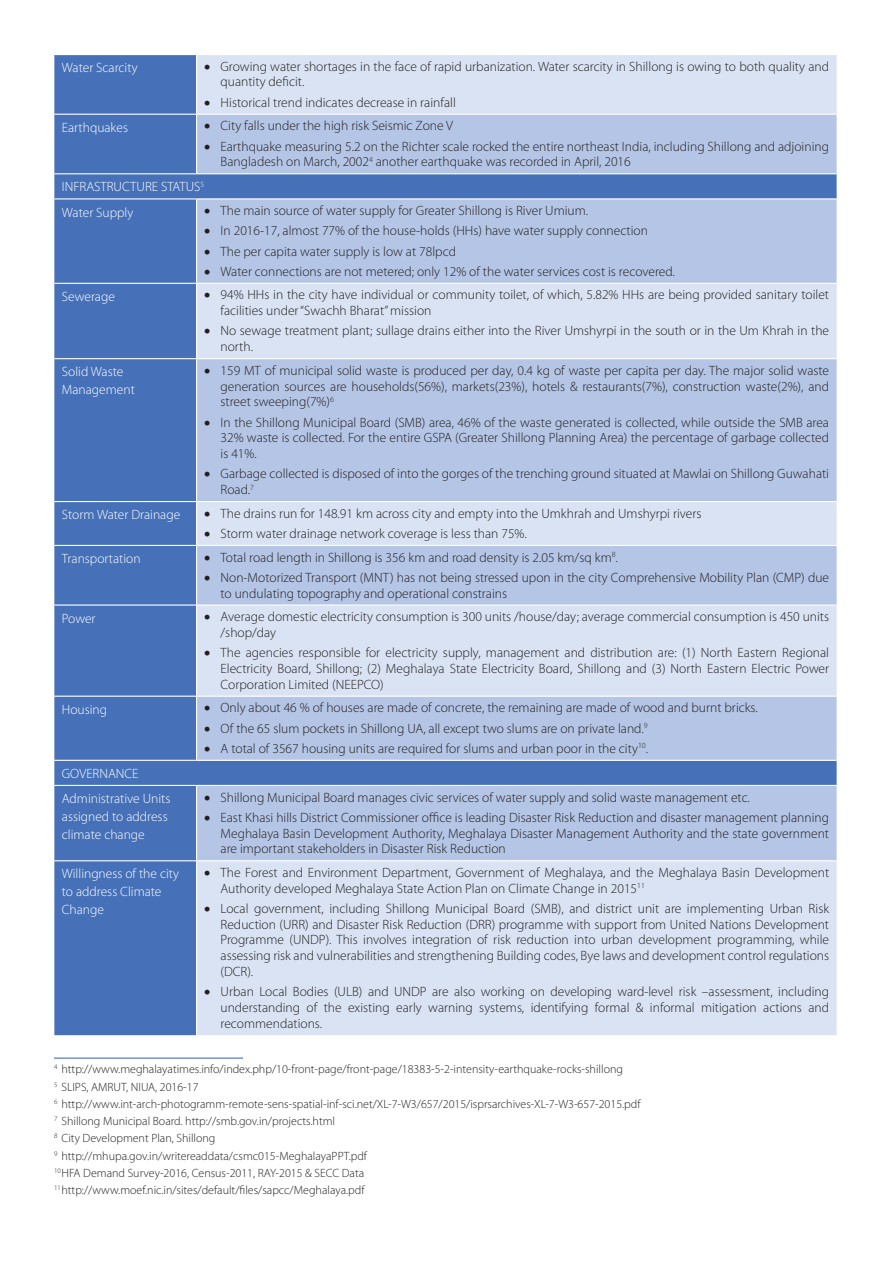
<style>
.page{position:relative;width:891px;height:1269px;background:#fff}
.page>*{position:absolute;margin:0;border:0;box-sizing:border-box;transform-origin:0 0}
.t1{font:300 13.5px/15.8px "Myriad Pro";color:#231f20}
.t2{font:300 13.5px/18px "Myriad Pro";color:#fff}
.Footnote_Text{font:300 12px "Myriad Pro";color:#231f20}
</style>
<div class="page">
<div style="left:54px;top:55px;width:143px;height:980px;background:#4671b8"></div>
<div style="left:197px;top:55px;width:640px;height:980px;background:#d9e3f3"></div>
<svg style="left:197px;top:115px;width:640px;height:745px;background:#b7c8e6"></svg>
<hr style="left:196px;top:55px;width:1px;height:59px;background:#fff">
<hr style="left:54px;top:114px;width:143px;height:1px;background:#fff">
<hr style="left:197px;top:114px;width:640px;height:1px;background:#fff">
<hr style="left:196px;top:115px;width:1px;height:58px;background:#fff">
<hr style="left:54px;top:173px;width:143px;height:1px;background:#fff">
<hr style="left:197px;top:173px;width:640px;height:1px;background:#fff">
<hr style="left:54px;top:198px;width:143px;height:2px;background:#fff">
<hr style="left:197px;top:198px;width:640px;height:2px;background:#fff">
<hr style="left:196px;top:200px;width:1px;height:83px;background:#fff">
<hr style="left:54px;top:283px;width:143px;height:1px;background:#fff">
<hr style="left:197px;top:283px;width:640px;height:1px;background:#fff">
<hr style="left:196px;top:284px;width:1px;height:74px;background:#fff">
<hr style="left:54px;top:358px;width:143px;height:1px;background:#fff">
<hr style="left:197px;top:358px;width:640px;height:1px;background:#fff">
<hr style="left:196px;top:359px;width:1px;height:142px;background:#fff">
<hr style="left:54px;top:501px;width:143px;height:1px;background:#fff">
<hr style="left:197px;top:501px;width:640px;height:1px;background:#fff">
<hr style="left:196px;top:502px;width:1px;height:43px;background:#fff">
<hr style="left:54px;top:545px;width:143px;height:1px;background:#fff">
<hr style="left:197px;top:545px;width:640px;height:1px;background:#fff">
<hr style="left:196px;top:546px;width:1px;height:58px;background:#fff">
<hr style="left:54px;top:604px;width:143px;height:2px;background:#fff">
<hr style="left:197px;top:604px;width:640px;height:2px;background:#fff">
<hr style="left:196px;top:606px;width:1px;height:90px;background:#fff">
<hr style="left:54px;top:696px;width:143px;height:1px;background:#fff">
<hr style="left:197px;top:696px;width:640px;height:1px;background:#fff">
<hr style="left:196px;top:697px;width:1px;height:63px;background:#fff">
<hr style="left:54px;top:760px;width:143px;height:1px;background:#fff">
<hr style="left:197px;top:760px;width:640px;height:1px;background:#fff">
<hr style="left:54px;top:785px;width:143px;height:1px;background:#fff">
<hr style="left:197px;top:785px;width:640px;height:1px;background:#fff">
<hr style="left:196px;top:786px;width:1px;height:74px;background:#fff">
<hr style="left:54px;top:860px;width:143px;height:1px;background:#fff">
<hr style="left:197px;top:860px;width:640px;height:1px;background:#fff">
<hr style="left:196px;top:861px;width:1px;height:174px;background:#fff">
<hr style="left:54px;top:1058px;width:189px;height:1px;background:#4671b8">
<p class="t2" style="left:62px;top:59px;width:77px">Water Scarcity</p>
<p class="t1" style="left:221px;top:58px;width:610px;text-indent:-16px">• Growing water shortages in the face of rapid urbanization. Water scarcity in Shillong is owing to both quality and quantity deficit.</p>
<p class="t1" style="left:204px;top:94px;width:253px">• Historical trend indicates decrease in rainfall</p>
<p class="t2" style="left:62px;top:118px;width:68px">Earthquakes</p>
<p class="t1" style="left:204px;top:118px;width:250px">• City falls under the high risk Seismic Zone V</p>
<p class="t1" style="left:221px;top:138px;width:610px;text-indent:-16px">• Earthquake measuring 5.2 on the Richter scale rocked the entire northeast India, including Shillong and adjoining<br>Bangladesh on March, 2002<sup>4</sup> another earthquake was recorded in April, 2016</p>
<p class="t2" style="left:62px;top:178px;width:144px">INFRASTRUCTURE STATUS<sup>5</sup></p>
<p class="t2" style="left:62px;top:203px;width:73px">Water Supply</p>
<p class="t1" style="left:204px;top:203px;width:386px">• The main source of water supply for Greater Shillong is River Umium.</p>
<p class="t1" style="left:204px;top:223px;width:445px">• In 2016-17, almost 77% of the house-holds (HHs) have water supply connection</p>
<p class="t1" style="left:204px;top:243px;width:254px">• The per capita water supply is low at 78lpcd</p>
<p class="t1" style="left:204px;top:263px;width:472px">• Water connections are not metered; only 12% of the water services cost is recovered.</p>
<p class="t2" style="left:62px;top:287px;width:55px">Sewerage</p>
<p class="t1" style="left:221px;top:287px;width:610px;text-indent:-16px">• 94% HHs in the city have individual or community toilet, of which, 5.82% HHs are being provided sanitary toilet facilities under “Swachh Bharat” mission</p>
<p class="t1" style="left:221px;top:323px;width:610px;text-indent:-16px">• No sewage treatment plant; sullage drains either into the River Umshyrpi in the south or in the Um Khrah in the north.</p>
<p class="t2" style="left:62px;top:363px;width:75px">Solid Waste<br>Management</p>
<p class="t1" style="left:221px;top:362px;width:610px;text-align:justify;text-indent:-16px">• 159 MT of municipal solid waste is produced per day, 0.4 kg of waste per capita per day. The major solid waste generation sources are households(56%), markets(23%), hotels &amp; restaurants(7%), construction waste(2%), and street sweeping(7%)<sup>6</sup></p>
<p class="t1" style="left:221px;top:414px;width:610px;text-align:justify;text-indent:-16px">• In the Shillong Municipal Board (SMB) area, 46% of the waste generated is collected, while outside the SMB area 32% waste is collected. For the entire GSPA (Greater Shillong Planning Area) the percentage of garbage collected is 41%.</p>
<p class="t1" style="left:221px;top:466px;width:610px;text-indent:-16px">• Garbage collected is disposed of into the gorges of the trenching ground situated at Mawlai on Shillong Guwahati<br>Road.<sup>7</sup></p>
<p class="t2" style="left:62px;top:506px;width:120px">Storm Water Drainage</p>
<p class="t1" style="left:204px;top:505px;width:499px">• The drains run for 148.91 km across city and empty into the Umkhrah and Umshyrpi rivers</p>
<p class="t1" style="left:204px;top:525px;width:324px">• Storm water drainage network coverage is less than 75%.</p>
<p class="t2" style="left:62px;top:549px;width:80px">Transportation</p>
<p class="t1" style="left:204px;top:549px;width:415px">• Total road length in Shillong is 356 km and road density is 2.05 km/sq km<sup>8</sup>.</p>
<p class="t1" style="left:221px;top:569px;width:610px;text-indent:-16px">• Non-Motorized Transport (MNT) has not being stressed upon in the city Comprehensive Mobility Plan (CMP) due to undulating topography and operational constrains</p>
<p class="t2" style="left:62px;top:609px;width:35px">Power</p>
<p class="t1" style="left:221px;top:609px;width:610px;text-indent:-16px">• Average domestic electricity consumption is 300 units /house/day; average commercial consumption is 450 units /shop/day</p>
<p class="t1" style="left:221px;top:645px;width:610px;text-align:justify;text-indent:-16px">• The agencies responsible for electricity supply, management and distribution are: (1) North Eastern Regional Electricity Board, Shillong; (2) Meghalaya State Electricity Board, Shillong and (3) North Eastern Electric Power Corporation Limited (NEEPCO)</p>
<p class="t2" style="left:62px;top:700px;width:47px">Housing</p>
<p class="t1" style="left:204px;top:700px;width:555px">• Only about 46 % of houses are made of concrete, the remaining are made of wood and burnt bricks.</p>
<p class="t1" style="left:204px;top:720px;width:445px">• Of the 65 slum pockets in Shillong UA, all except two slums are on private land.<sup>9</sup></p>
<p class="t1" style="left:204px;top:740px;width:446px">• A total of 3567 housing units are required for slums and urban poor in the city<sup>10</sup>.</p>
<p class="t2" style="left:62px;top:764px;width:78px">GOVERNANCE</p>
<p class="t2" style="left:62px;top:789px;width:110px">Administrative Units assigned to address climate change</p>
<p class="t1" style="left:204px;top:789px;width:547px">• Shillong Municipal Board manages civic services of water supply and solid waste management etc.</p>
<p class="t1" style="left:221px;top:809px;width:610px;text-align:justify;text-indent:-16px">• East Khasi hills District Commissioner office is leading Disaster Risk Reduction and disaster management planning Meghalaya Basin Development Authority, Meghalaya Disaster Management Authority and the state government are important stakeholders in Disaster Risk Reduction</p>
<p class="t2" style="left:62px;top:865px;width:119px">Willingness of the city to address Climate<br>Change</p>
<p class="t1" style="left:221px;top:864px;width:610px;text-indent:-16px">• The Forest and Environment Department, Government of Meghalaya, and the Meghalaya Basin Development<br>Authority developed Meghalaya State Action Plan on Climate Change in 2015<sup>11</sup></p>
<p class="t1" style="left:221px;top:900px;width:610px;text-align:justify;text-indent:-16px">• Local government, including Shillong Municipal Board (SMB), and district unit are implementing Urban Risk Reduction (URR) and Disaster Risk Reduction (DRR) programme with support from United Nations Development Programme (UNDP). This involves integration of risk reduction into urban development programming, while assessing risk and vulnerabilities and strengthening Building codes, Bye laws and development control regulations (DCR).</p>
<p class="t1" style="left:221px;top:984px;width:610px;text-align:justify;text-indent:-16px">• Urban Local Bodies (ULB) and UNDP are also working on developing ward-level risk –assessment, including understanding of the existing early warning systems, identifying formal &amp; informal mitigation actions and recommendations.</p>
<p class="Footnote_Text" style="left:54px;top:1062px;width:571px"><sup>4</sup> http://www.meghalayatimes.info/index.php/10-front-page/front-page/18383-5-2-intensity-earthquake-rocks-shillong</p>
<p class="Footnote_Text" style="left:54px;top:1079px;width:146px"><sup>5</sup> SLIPS, AMRUT, NIUA, 2016-17</p>
<p class="Footnote_Text" style="left:54px;top:1097px;width:588px"><sup>6</sup> http://www.int-arch-photogramm-remote-sens-spatial-inf-sci.net/XL-7-W3/657/2015/isprsarchives-XL-7-W3-657-2015.pdf</p>
<p class="Footnote_Text" style="left:54px;top:1114px;width:283px"><sup>7</sup> Shillong Municipal Board. http://smb.gov.in/projects.html</p>
<p class="Footnote_Text" style="left:54px;top:1131px;width:163px"><sup>8</sup> City Development Plan, Shillong</p>
<p class="Footnote_Text" style="left:54px;top:1148px;width:315px"><sup>9</sup> http://mhupa.gov.in/writereaddata/csmc015-MeghalayaPPT.pdf</p>
<p class="Footnote_Text" style="left:54px;top:1166px;width:312px"><sup>10</sup>HFA Demand Survey-2016, Census-2011, RAY-2015 &amp; SECC Data</p>
<p class="Footnote_Text" style="left:54px;top:1183px;width:312px"><sup>11</sup>http://www.moef.nic.in/sites/default/files/sapcc/Meghalaya.pdf</p>
</div>
